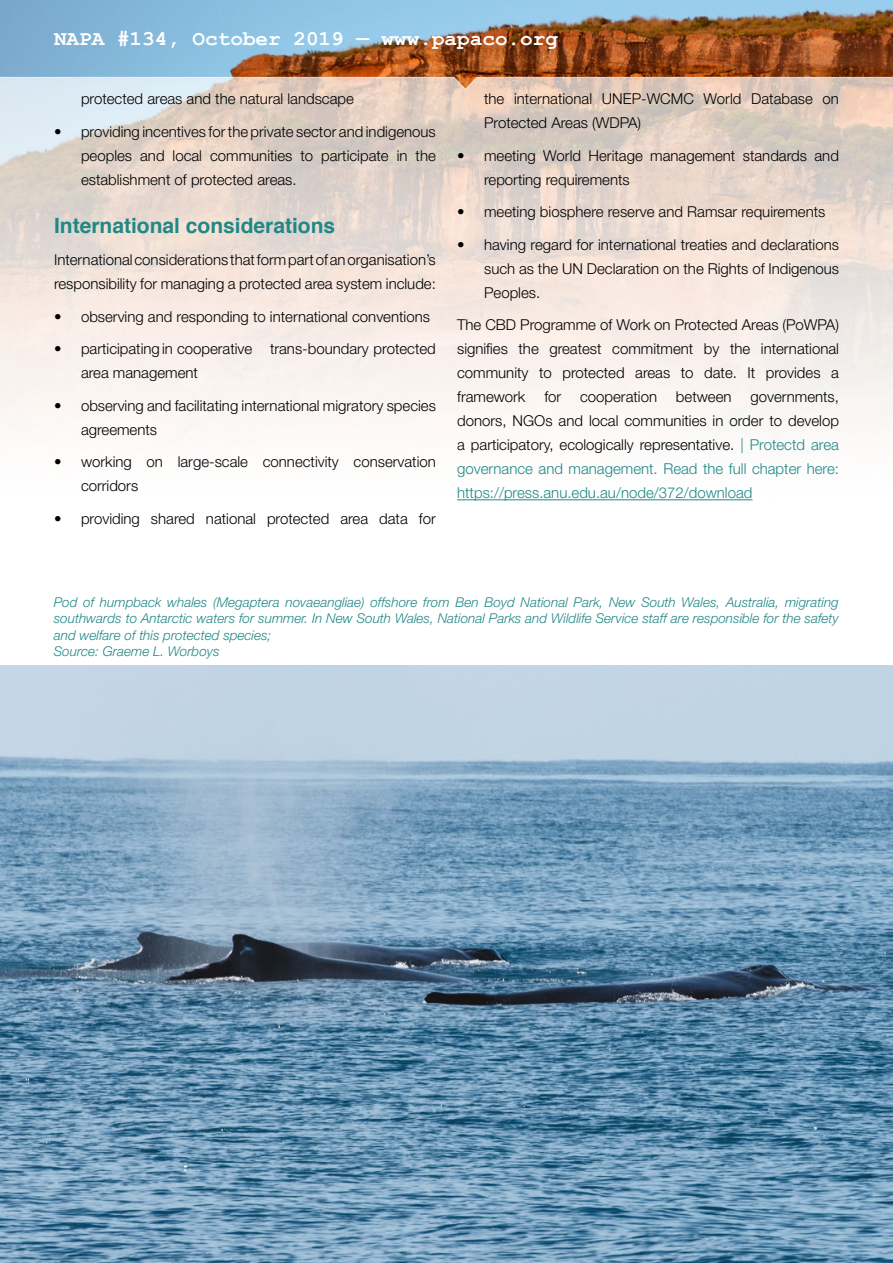
<style>
.page{position:relative;width:893px;height:1263px;background:#fff}
.page>*{position:absolute;margin:0;border:0;box-sizing:border-box;transform-origin:0 0}
.t1{font:700 21px "Courier New";color:#fff}
.t2{font:700 21px "Helvetica";color:#208886}
.t3{font:300 15px/24px "Helvetica Neue LT Pro";color:#000}
.t4{font:300 15px/24px "Helvetica Neue LT Pro";color:#208886;text-align:justify}
.t5{font:italic 300 13.5px/16.2px "Helvetica Neue LT Pro";color:#208886}
.s1{color:#000}
</style>
<div class="page">
<img style="left:0;top:0;width:893px;height:666px">
<hr style="left:457px;top:499px;width:295px;height:1px;background:#208886">
<img style="left:0;top:666px;width:893px;height:597px">
<h1 class="t1" style="left:54px;top:25px;width:506px">NAPA #134, October 2019 — www.papaco.org</h1>
<p class="t3" style="left:81px;top:87px;width:274px">protected areas and the natural landscape</p>
<p class="t3" style="left:81px;top:119px;width:356px;text-align:justify;text-indent:-27px">• providing incentives for the private sector and indigenous peoples and local communities to participate in the establishment of protected areas.</p>
<h1 class="t2" style="left:54px;top:208px;width:283px">International considerations</h1>
<p class="t3" style="left:54px;top:248px;width:383px">International considerations that form part of an organisation’s responsibility for managing a protected area system include:</p>
<p class="t3" style="left:54px;top:304px;width:377px">• observing and responding to international conventions</p>
<p class="t3" style="left:81px;top:337px;width:356px;text-indent:-27px">• participating in cooperative trans-boundary protected area management</p>
<p class="t3" style="left:81px;top:393px;width:356px;text-indent:-27px">• observing and facilitating international migratory species agreements</p>
<p class="t3" style="left:81px;top:450px;width:356px;text-indent:-27px">• working on large-scale connectivity conservation corridors</p>
<p class="t3" style="left:54px;top:506px;width:383px">• providing shared national protected area data for</p>
<p class="t3" style="left:484px;top:87px;width:356px">the international UNEP-WCMC World Database on<br>Protected Areas (WDPA)</p>
<p class="t3" style="left:484px;top:143px;width:356px;text-indent:-27px">• meeting World Heritage management standards and reporting requirements</p>
<p class="t3" style="left:457px;top:200px;width:370px">• meeting biosphere reserve and Ramsar requirements</p>
<p class="t3" style="left:484px;top:232px;width:356px;text-align:justify;text-indent:-27px">• having regard for international treaties and declarations such as the UN Declaration on the Rights of Indigenous Peoples.</p>
<p class="t3" style="left:457px;top:313px;width:383px;text-align:justify">The CBD Programme of Work on Protected Areas (PoWPA) signifies the greatest commitment by the international community to protected areas to date. It provides a framework</p>
<p class="t3" style="left:544px;top:385px;width:18px">for</p>
<p class="t3" style="left:580px;top:385px;width:78px">cooperation</p>
<p class="t3" style="left:676px;top:385px;width:57px">between</p>
<p class="t4" style="left:457px;top:385px;width:383px;text-indent:293px"><span class="s1">governments, donors, NGOs and local communities in order to develop a participatory, ecologically representative.</span> | Protectd area governance and management. Read the full chapter here: https://press.anu.edu.au/node/372/download</p>
<p class="t5" style="left:54px;top:594px;width:787px">Pod of humpback whales (Megaptera novaeangliae) offshore from Ben Boyd National Park, New South Wales, Australia, migrating southwards to Antarctic waters for summer. In New South Wales, National Parks and Wildlife Service staff are responsible for the safety and welfare of this protected species;<br>Source: Graeme L. Worboys</p>
</div>
